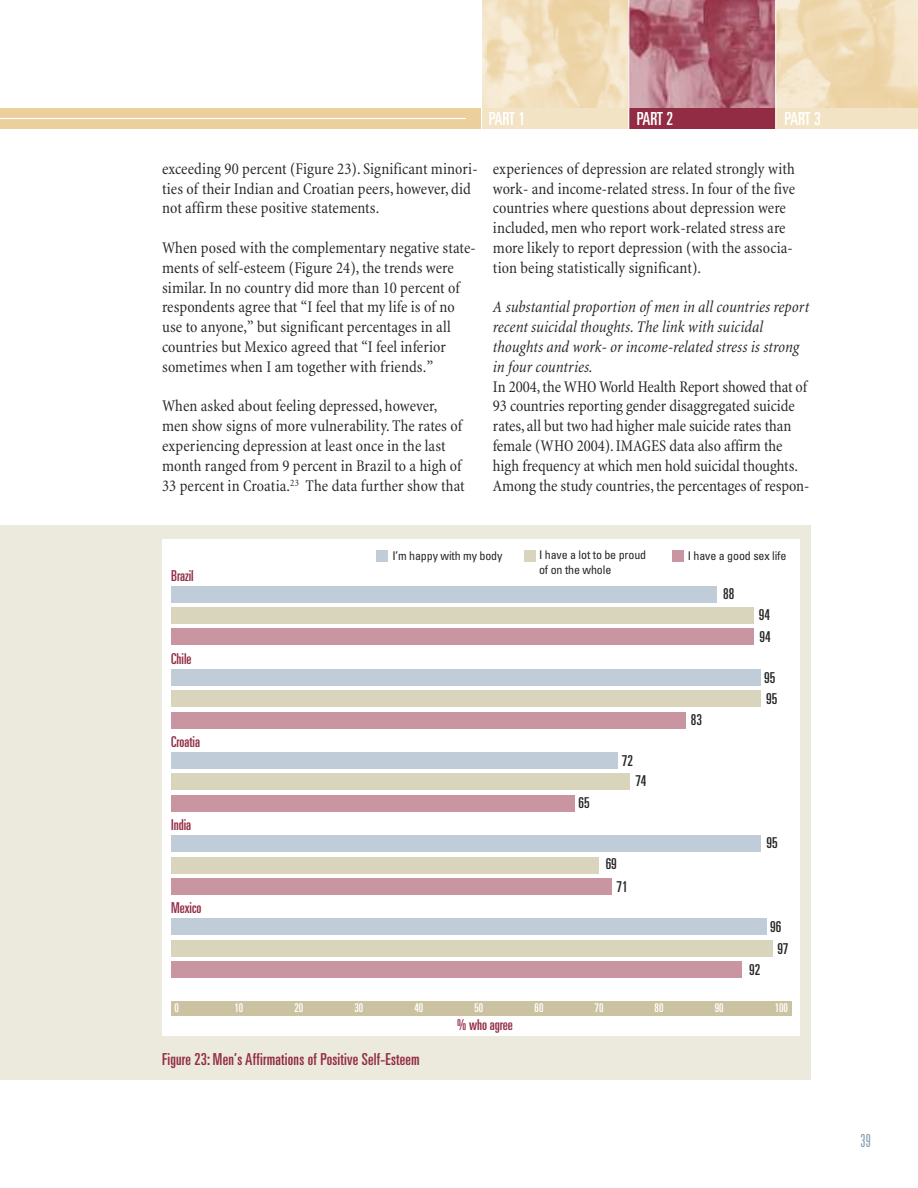
<style>
.page{position:relative;width:918px;height:1188px;background:#fff}
.page>*{position:absolute;margin:0;border:0;box-sizing:border-box;transform-origin:0 0}
.t1{font:ultra-condensed 18px "Univers";letter-spacing:-.035em;color:#fff}
.t2{font:300 ultra-condensed 18px "Univers";color:#819bb1}
.t3{font:condensed 16.5px/19.8px "Minion";color:#272627}
.t4{font:italic condensed 16.5px/19.8px "Minion";color:#272627}
.t5{font:ultra-condensed 16.5px "Univers";letter-spacing:.015em;color:#922c44}
.t6{font:ultra-condensed 15px "Univers";color:#922c44}
.t7{font:ultra-condensed 15px/20.9px "Univers";color:#272627}
.t8{font:condensed 12px/14.4px "Univers";letter-spacing:-.01em;color:#272627}
.t9{font:ultra-condensed 12px "Univers";color:#fff}
</style>
<div class="page">
<div style="left:0;top:108px;width:918px;height:21px;background:#ebd09e"></div>
<img style="left:482px;top:0;width:146px;height:108px">
<img style="left:629px;top:0;width:146px;height:108px">
<svg style="left:776px;top:0;width:142px;height:108px;background:#f0dcb8"></svg>
<div style="left:481px;top:108px;width:148px;height:21px;background:#f3e3c5"></div>
<div style="left:776px;top:108px;width:142px;height:21px;background:#f3e3c5"></div>
<hr style="left:0;top:118px;width:466px;height:1px;background:#fff">
<div style="left:629px;top:108px;width:146px;height:21px;background:#922c44"></div>
<div style="left:0;top:526px;width:810px;height:554px;background:#ece9dd"></div>
<div style="left:162px;top:539px;width:638px;height:497px;background:#fff"></div>
<div style="left:171px;top:586px;width:546px;height:16px;background:#c0cdd8"></div>
<div style="left:171px;top:607px;width:583px;height:17px;background:#d9d4bc"></div>
<div style="left:171px;top:1001px;width:621px;height:15px;background:#cac2a1"></div>
<div style="left:377px;top:551px;width:11px;height:11px;background:#c0cdd8"></div>
<div style="left:524px;top:551px;width:11px;height:11px;background:#d9d4bc"></div>
<div style="left:672px;top:551px;width:11px;height:11px;background:#c995a1"></div>
<div style="left:171px;top:629px;width:583px;height:16px;background:#c995a1"></div>
<div style="left:171px;top:669px;width:589px;height:16px;background:#c0cdd8"></div>
<div style="left:171px;top:691px;width:589px;height:16px;background:#d9d4bc"></div>
<div style="left:171px;top:712px;width:515px;height:16px;background:#c995a1"></div>
<div style="left:171px;top:752px;width:447px;height:17px;background:#c0cdd8"></div>
<div style="left:171px;top:774px;width:459px;height:16px;background:#d9d4bc"></div>
<div style="left:171px;top:795px;width:403px;height:16px;background:#c995a1"></div>
<div style="left:171px;top:836px;width:589px;height:16px;background:#c0cdd8"></div>
<div style="left:171px;top:857px;width:428px;height:16px;background:#d9d4bc"></div>
<div style="left:171px;top:879px;width:441px;height:16px;background:#c995a1"></div>
<div style="left:171px;top:919px;width:596px;height:16px;background:#c0cdd8"></div>
<div style="left:171px;top:940px;width:602px;height:16px;background:#d9d4bc"></div>
<div style="left:171px;top:962px;width:571px;height:16px;background:#c995a1"></div>
<hr style="left:628px;top:0;width:1px;height:135px;background:#fff">
<hr style="left:775px;top:0;width:1px;height:138px;background:#fff">
<hr style="left:481px;top:0;width:1px;height:129px;background:#fff">
<p class="t1" style="left:489px;top:112px;width:38px">PART 1</p>
<p class="t1" style="left:637px;top:112px;width:38px">PART 2</p>
<p class="t1" style="left:785px;top:112px;width:38px">PART 3</p>
<p class="t3" style="left:162px;top:160px;width:317px">exceeding 90 percent (Figure 23). Significant minori&shy;ties of their Indian and Croatian peers, however, did not affirm these positive statements.</p>
<p class="t3" style="left:162px;top:239px;width:315px">When posed with the complementary negative state&shy;ments of self-esteem (Figure 24), the trends were similar.In no country did more than 10 percent of respondents agree that “I feel that my life is of no use to anyone,” but significant percentages in all countries but Mexico agreed that “I feel inferior sometimes when I am together with friends.”</p>
<p class="t3" style="left:162px;top:398px;width:304px">When asked about feeling depressed, however, men show signs of more vulnerability. The rates of experiencing depression at least once in the last month ranged from 9 percent in Brazil to a high of 33 percent in Croatia.<sup>23</sup> The data further show that</p>
<p class="t3" style="left:493px;top:160px;width:304px">experiences of depression are related strongly with work- and income-related stress.In four of the five countries where questions about depression were included, men who report work-related stress are more likely to report depression (with the associa&shy;tion being statistically significant).</p>
<p class="t4" style="left:493px;top:299px;width:318px">A substantial proportion of men in all countries report recent suicidal thoughts. The link with suicidal thoughts and work- or income-related stress is strong in four countries.</p>
<p class="t3" style="left:493px;top:378px;width:318px">In 2004,the WHO World Health Report showed that of 93 countries reporting gender disaggregated suicide rates, all but two had higher male suicide rates than female (WHO 2004).IMAGES data also affirm the high frequency at which men hold suicidal thoughts.<br>Among the study countries,the percentages of respon-</p>
<p class="t6" style="left:171px;top:571px;width:24px">Brazil</p>
<p class="t6" style="left:171px;top:654px;width:22px">Chile</p>
<p class="t6" style="left:171px;top:736px;width:30px">Croatia</p>
<p class="t6" style="left:171px;top:819px;width:21px">India</p>
<p class="t6" style="left:171px;top:902px;width:32px">Mexico</p>
<p class="t8" style="left:392px;top:549px;width:112px">I’m happy with my body</p>
<p class="t8" style="left:539px;top:549px;width:109px">I have a lot to be proud of on the whole</p>
<p class="t8" style="left:688px;top:549px;width:100px">I have a good sex life</p>
<p class="t7" style="left:579px;top:793px;width:13px">65</p>
<p class="t7" style="left:622px;top:751px;width:13px">72</p>
<p class="t7" style="left:635px;top:772px;width:13px">74</p>
<p class="t7" style="left:617px;top:854px;width:13px;line-height:23px;text-indent:-11px">69<br>71</p>
<p class="t7" style="left:723px;top:585px;width:13px">88</p>
<p class="t7" style="left:691px;top:711px;width:13px">83</p>
<p class="t7" style="left:759px;top:606px;width:13px">94</p>
<p class="t7" style="left:760px;top:627px;width:13px">94</p>
<p class="t7" style="left:764px;top:669px;width:15px">95<br>95</p>
<p class="t7" style="left:766px;top:834px;width:13px">95</p>
<p class="t7" style="left:749px;top:960px;width:13px">92</p>
<p class="t7" style="left:770px;top:917px;width:20px;line-height:22.4px;text-align:center">96<br>97</p>
<p class="t9" style="left:174px;top:1003px;width:6px">0</p>
<p class="t9" style="left:234px;top:1003px;width:10px">10</p>
<p class="t9" style="left:294px;top:1003px;width:10px">20</p>
<p class="t9" style="left:354px;top:1003px;width:10px">30</p>
<p class="t9" style="left:414px;top:1003px;width:10px">40</p>
<p class="t9" style="left:475px;top:1003px;width:10px">50</p>
<p class="t9" style="left:535px;top:1003px;width:10px">60</p>
<p class="t9" style="left:595px;top:1003px;width:10px">70</p>
<p class="t9" style="left:655px;top:1003px;width:10px">80</p>
<p class="t9" style="left:715px;top:1003px;width:10px">90</p>
<p class="t9" style="left:775px;top:1003px;width:15px">100</p>
<p class="t5" style="left:162px;top:1053px;width:259px">Figure 23: Men’s Affirmations of Positive Self-Esteem</p>
<p class="t6" style="left:457px;top:1019px;width:57px">% who agree</p>
<p class="t2" style="left:861px;top:1134px;width:12px">39</p>
</div>
